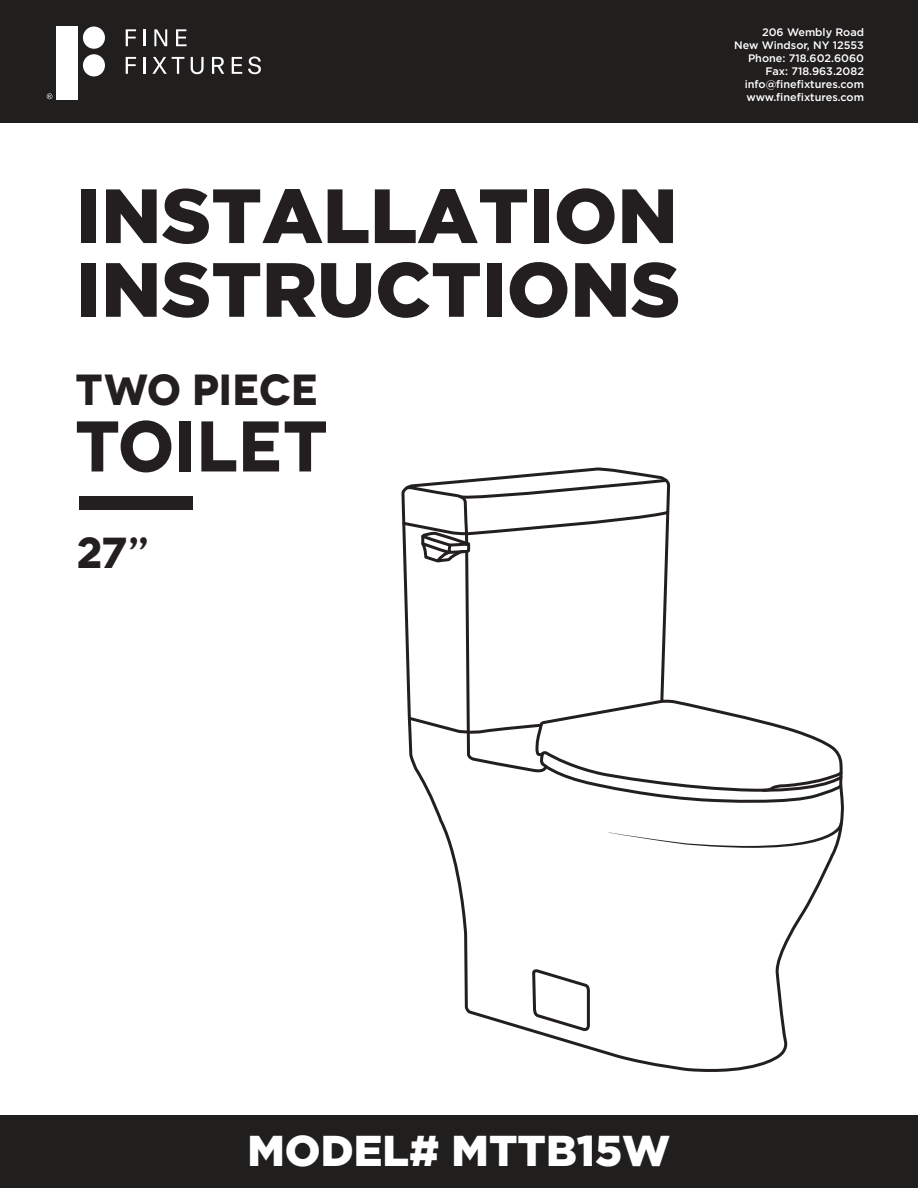
<style>
.page{position:relative;width:918px;height:1188px;background:#fff}
.page>*{position:absolute;margin:0;border:0;box-sizing:border-box;transform-origin:0 0}
.t1{font:900 76.65px/73.8px "Arson Pro";color:#231f20}
.t2{font:700 71.55px "Novecentowide";color:#231f20}
.t3{font:700 43.5px "Novecentowide";letter-spacing:-.015em;color:#231f20}
.t4{font:700 43.35px "Novecentowide";color:#231f20}
.t5{font:900 43.2px "Arson Pro";color:#fff}
.t6{font:500 10.8px/13px "Arson Pro";color:#fff;text-align:right}
</style>
<div class="page">
<div style="left:0;top:0;width:918px;height:123px;background:#211e1e"></div>
<div style="left:56px;top:27px;width:22px;height:73px;background:#fff"></div>
<div style="left:83px;top:27px;width:22px;height:22px;background:#fff;border-radius:50%"></div>
<div style="left:83px;top:54px;width:22px;height:22px;background:#fff;border-radius:50%"></div>
<svg style="left:126px;top:29px;width:10px;height:17px"></svg>
<hr style="left:143px;top:29px;width:3px;height:17px;background:#fff">
<svg style="left:154px;top:29px;width:13px;height:17px"></svg>
<svg style="left:176px;top:29px;width:11px;height:17px"></svg>
<svg style="left:126px;top:57px;width:10px;height:17px"></svg>
<hr style="left:143px;top:57px;width:3px;height:17px;background:#fff">
<svg style="left:152px;top:57px;width:32px;height:17px"></svg>
<svg style="left:191px;top:57px;width:13px;height:17px"></svg>
<svg style="left:212px;top:57px;width:12px;height:17px"></svg>
<svg style="left:232px;top:57px;width:10px;height:17px"></svg>
<svg style="left:248px;top:57px;width:13px;height:17px"></svg>
<svg style="left:47px;top:93px;width:5px;height:6px"></svg>
<div style="left:0;top:1116px;width:918px;height:72px;background:#211e1e"></div>
<div style="left:79px;top:496px;width:114px;height:14px;background:#231f20"></div>
<svg style="left:404px;top:594px;width:440px;height:478px"></svg>
<svg style="left:464px;top:594px;width:85px;height:522px"></svg>
<svg style="left:609px;top:822px;width:234px;height:26px"></svg>
<svg style="left:532px;top:970px;width:59px;height:63px"></svg>
<svg style="left:406px;top:698px;width:438px;height:107px"></svg>
<svg style="left:401px;top:467px;width:270px;height:127px"></svg>
<h1 class="t1" style="left:76px;top:177px;width:606px">INSTALLATION<br>INSTRUCTIONS</h1>
<h3 class="t3" style="left:76px;top:363px;width:244px">TWO PIECE</h3>
<h2 class="t2" style="left:76px;top:402px;width:252px">TOILET</h2>
<h3 class="t4" style="left:76px;top:526px;width:76px">27”</h3>
<p class="t6" style="left:734px;top:25px;width:131px">206 Wembly Road<br>New Windsor, NY 12553<br>Phone: 718.602.6060<br>Fax: 718.963.2082 info@finefixtures.com www.finefixtures.com</p>
<h3 class="t5" style="left:248px;top:1125px;width:424px">MODEL# MTTB15W</h3>
</div>
